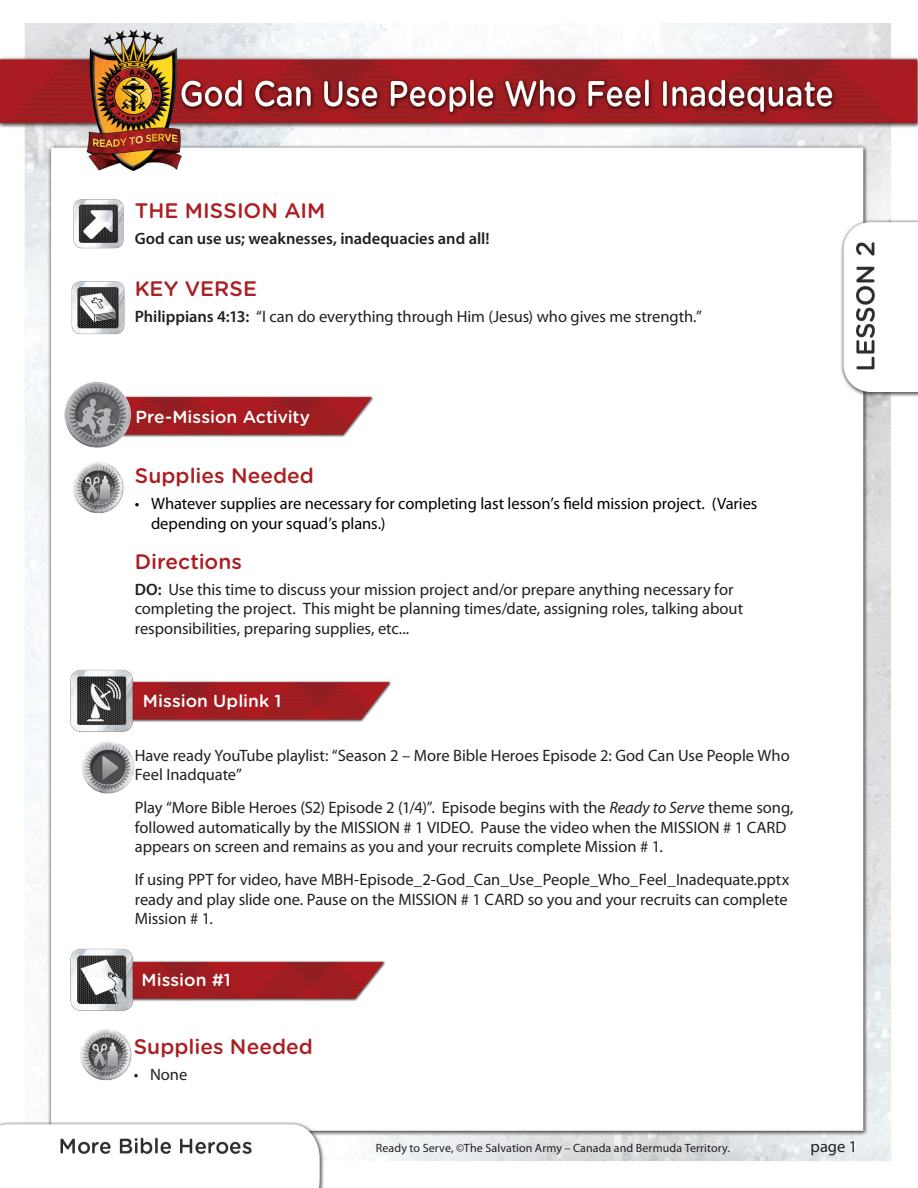
<style>
.page{position:relative;width:918px;height:1188px;background:#fff}
.page>*{position:absolute;margin:0;border:0;box-sizing:border-box;transform-origin:0 0}
.subheads{font:500 21px "Gotham Rounded";color:#ab1f22}
.HEADERS{font:500 17.4px "Gotham Rounded";letter-spacing:.005em;color:#fff}
.basic{font:16.5px/19.5px "Myriad Pro";letter-spacing:-.005em;color:#231f20}
.t1{font:16.5px/19.5px "Myriad Pro";letter-spacing:-.005em;color:#000}
.basic-2{font:600 16.5px "Myriad Pro";color:#231f20}
.basic-3{font:12px "Myriad Pro";letter-spacing:.01em;color:#231f20}
.s1{font-weight:600}
.s2{font-style:italic}
</style>
<div class="page">
<img style="left:0;top:23px;width:918px;height:1165px">
<img style="left:69px;top:279px;width:58px;height:56px">
<img style="left:72px;top:198px;width:53px;height:52px">
<img style="left:134px;top:392px;width:240px;height:45px">
<img style="left:63px;top:379px;width:71px;height:72px">
<img style="left:71px;top:457px;width:55px;height:56px">
<img style="left:135px;top:678px;width:257px;height:45px">
<img style="left:70px;top:667px;width:65px;height:66px">
<img style="left:81px;top:739px;width:56px;height:57px">
<img style="left:135px;top:957px;width:251px;height:45px">
<img style="left:70px;top:947px;width:65px;height:66px">
<img style="left:79px;top:1024px;width:54px;height:56px">
<p class="subheads" style="left:135px;top:195px;width:192px">THE MISSION AIM</p>
<p class="basic-2" style="left:135px;top:228px;width:356px">God can use us; weaknesses, inadequacies and all!</p>
<p class="subheads" style="left:135px;top:273px;width:124px">KEY VERSE</p>
<p class="basic" style="left:135px;top:306px;width:569px"><span class="s1">Philippians 4:13:</span> “I can do everything through Him (Jesus) who gives me strength.”</p>
<p class="HEADERS" style="left:136px;top:404px;width:176px">Pre-Mission Activity</p>
<p class="subheads" style="left:135px;top:461px;width:181px">Supplies Needed</p>
<p class="t1" style="left:151px;top:494px;width:608px;text-indent:-16px">• Whatever supplies are necessary for completing last lesson’s field mission project. (Varies depending on your squad’s plans.)</p>
<p class="subheads" style="left:135px;top:546px;width:109px">Directions</p>
<p class="basic" style="left:135px;top:579px;width:610px"><span class="s1">DO:</span> Use this time to discuss your mission project and/or prepare anything necessary for completing the project. This might be planning times/date, assigning roles, talking about responsibilities, preparing supplies, etc...</p>
<p class="HEADERS" style="left:143px;top:688px;width:140px">Mission Uplink 1</p>
<p class="basic" style="left:135px;top:745px;width:656px">Have ready YouTube playlist: “Season 2 – More Bible Heroes Episode 2: God Can Use People Who<br>Feel Inadquate”</p>
<p class="basic" style="left:135px;top:798px;width:660px">Play “More Bible Heroes (S2) Episode 2 (1/4)”. Episode begins with the <span class="s2">Ready to Serve</span> theme song, followed automatically by the MISSION # 1 VIDEO. Pause the video when the MISSION # 1 CARD appears on screen and remains as you and your recruits complete Mission # 1.</p>
<p class="basic" style="left:135px;top:870px;width:656px;text-align:justify">If using PPT for video, have MBH-Episode_2-God_Can_Use_People_Who_Feel_Inadequate.pptx ready and play slide one. Pause on the MISSION # 1 CARD so you and your recruits can complete Mission # 1.</p>
<p class="HEADERS" style="left:141px;top:968px;width:91px">Mission #1</p>
<p class="subheads" style="left:134px;top:1031px;width:181px">Supplies Needed</p>
<p class="basic" style="left:134px;top:1065px;width:55px">• None</p>
<p class="basic-3" style="left:376px;top:1141px;width:356px">Ready to Serve, ©The Salvation Army – Canada and Bermuda Territory.</p>
<p class="basic" style="left:811px;top:1136px;width:48px">page 1</p>
</div>
